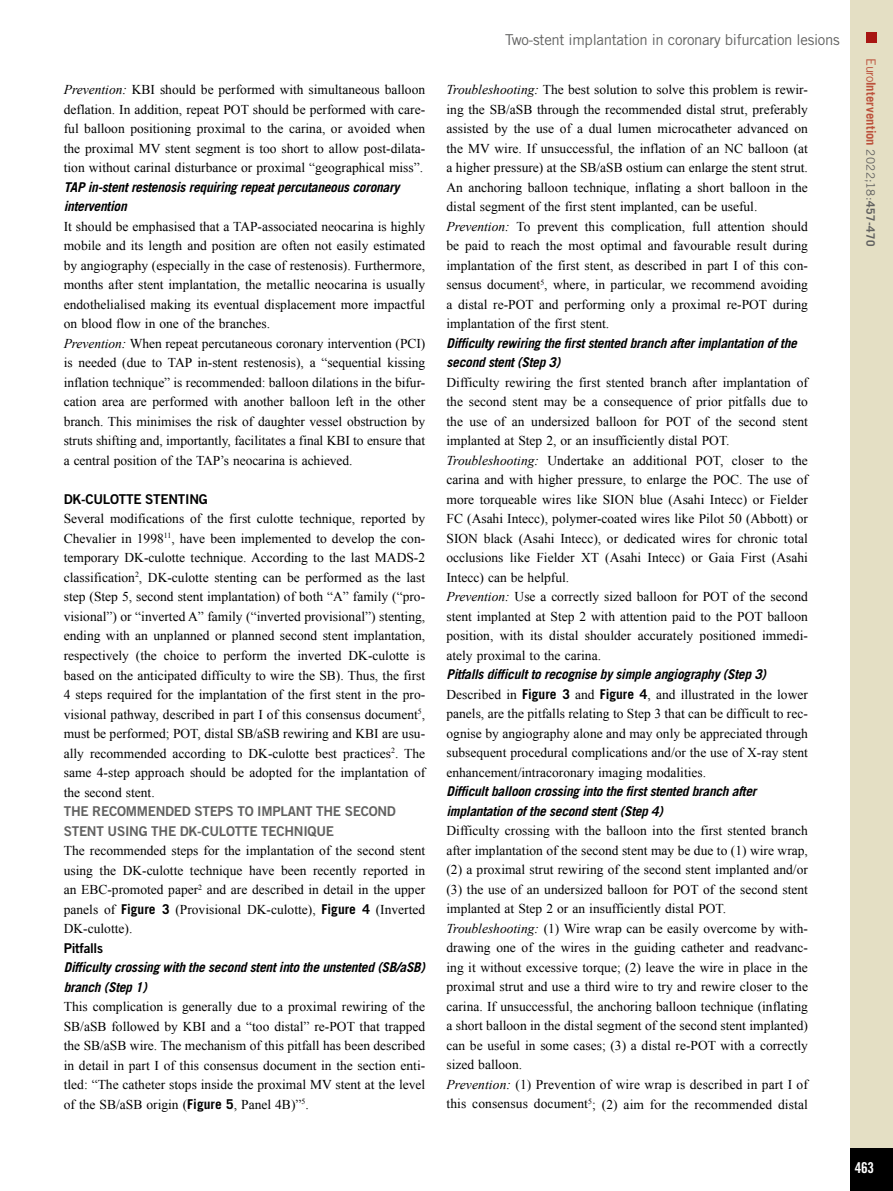
<style>
.page{position:relative;width:893px;height:1191px;background:#fff}
.page>*{position:absolute;margin:0;border:0;box-sizing:border-box;transform-origin:0 0}
.t1{font:15px "Trade Gothic LT Std";letter-spacing:-.02em;color:#626261}
.t2{font:15px "Trade Gothic LT Std Bd Cn 20";color:#fff}
.t3{font:13.5px/19.5px "Times New Roman";color:#000;text-align:justify}
.t4{font:italic 700 13.5px/19.5px "Trade Gothic LT Std";letter-spacing:-.02em;color:#000}
.t5{font:13.5px/19.5px "Trade Gothic LT Std Bd 2";letter-spacing:-.02em;color:#626261}
.t6{font:13.5px "Trade Gothic LT Std Bd 2";letter-spacing:-.02em;color:#000}
.t7{font:700 12.75px "Trade Gothic LT Std";letter-spacing:.005em;color:#bc523c}
.s1{font-style:italic}
.s2{font-family:"Trade Gothic LT Std";font-weight:700}
.s3{font-weight:400}
.s4{font-weight:400;font-size:11.7px;color:#626261}
.s5{font-size:11.7px;color:#626261}
</style>
<div class="page">
<div style="left:850px;top:0;width:43px;height:1191px;background:#e4dfc4"></div>
<div style="left:850px;top:1148px;width:43px;height:43px;background:#000"></div>
<div style="left:866px;top:32px;width:11px;height:10px;background:#a81613"></div>
<p class="t3" style="left:64px;top:80px;width:363px"><span class="s1">Prevention:</span> KBI should be performed with simultaneous balloon deflation. In addition, repeat POT should be performed with care&shy;ful balloon positioning proximal to the carina, or avoided when the proximal MV stent segment is too short to allow post-dilata&shy;tion without carinal disturbance or proximal “geographical miss”.</p>
<p class="t4" style="left:64px;top:177px;width:337px">TAP in-stent restenosis requiring repeat percutaneous coronary intervention</p>
<p class="t3" style="left:64px;top:216px;width:363px;text-align:left">It should be emphasised that a TAP-associated neocarina is highly mobile and its length and position are often not easily estimated by angiography (especially in the case of restenosis). Furthermore, months after stent implantation, the metallic neocarina is usually endothelialised making its eventual displacement more impactful on blood flow in one of the branches.<br><span class="s1">Prevention:</span> When repeat percutaneous coronary intervention (PCI) is needed (due to TAP in-stent restenosis), a “sequential kissing inflation technique” is recommended: balloon dilations in the bifur&shy;cation area are performed with another balloon left in the other branch. This minimises the risk of daughter vessel obstruction by struts shifting and, importantly, facilitates a final KBI to ensure that a central position of the TAP’s neocarina is achieved.</p>
<p class="t6" style="left:64px;top:490px;width:146px">DK-CULOTTE STENTING</p>
<p class="t3" style="left:64px;top:509px;width:363px">Several modifications of the first culotte technique, reported by Chevalier in 1998<sup>11</sup>, have been implemented to develop the con&shy;temporary DK-culotte technique. According to the last MADS-2 classification<sup>2</sup>, DK-culotte stenting can be performed as the last step (Step 5, second stent implantation) of both “A” family (“pro&shy;visional”) or “inverted A” family (“inverted provisional”) stenting, ending with an unplanned or planned second stent implantation, respectively (the choice to perform the inverted DK-culotte is based on the anticipated difficulty to wire the SB). Thus, the first 4 steps required for the implantation of the first stent in the pro&shy;visional pathway, described in part I of this consensus document<sup>5</sup>, must be performed; POT, distal SB/aSB rewiring and KBI are usu&shy;ally recommended according to DK-culotte best practices<sup>2</sup>. The same 4-step approach should be adopted for the implantation of the second stent.</p>
<p class="t5" style="left:64px;top:801px;width:334px">THE RECOMMENDED STEPS TO IMPLANT THE SECOND<br>STENT USING THE DK-CULOTTE TECHNIQUE</p>
<p class="t3" style="left:64px;top:840px;width:363px">The recommended steps for the implantation of the second stent using the DK-culotte technique have been recently reported in an EBC-promoted paper<sup>2</sup> and are described in detail in the upper panels of <span class="s2">Figure 3</span> (Provisional DK-culotte), <span class="s2">Figure 4</span> (Inverted DK-culotte).</p>
<p class="t6" style="left:64px;top:939px;width:41px">Pitfalls</p>
<p class="t4" style="left:64px;top:957px;width:363px">Difficulty crossing with the second stent into the unstented (SB/aSB) branch (Step 1)</p>
<p class="t3" style="left:64px;top:996px;width:363px">This complication is generally due to a proximal rewiring of the SB/aSB followed by KBI and a “too distal” re-POT that trapped the SB/aSB wire. The mechanism of this pitfall has been described in detail in part I of this consensus document in the section enti&shy;tled: “The catheter stops inside the proximal MV stent at the level of the SB/aSB origin (<span class="s2">Figure 5</span>, Panel 4B)”<sup>5</sup>.</p>
<p class="t1" style="left:505px;top:30px;width:336px">Two-stent implantation in coronary bifurcation lesions</p>
<p class="t3" style="left:446px;top:80px;width:363px;text-align:left"><span class="s1">Troubleshooting:</span> The best solution to solve this problem is rewir&shy;ing the SB/aSB through the recommended distal strut, preferably assisted by the use of a dual lumen microcatheter advanced on the MV wire. If unsuccessful, the inflation of an NC balloon (at a higher pressure) at the SB/aSB ostium can enlarge the stent strut.<br>An anchoring balloon technique, inflating a short balloon in the distal segment of the first stent implanted, can be useful.<br><span class="s1">Prevention:</span> To prevent this complication, full attention should be paid to reach the most optimal and favourable result during implantation of the first stent, as described in part I of this con&shy;sensus document<sup>5</sup>, where, in particular, we recommend avoiding a distal re-POT and performing only a proximal re-POT during implantation of the first stent.</p>
<p class="t4" style="left:446px;top:333px;width:352px">Difficulty rewiring the first stented branch after implantation of the second stent (Step 3)</p>
<p class="t3" style="left:446px;top:372px;width:363px;text-align:left">Difficulty rewiring the first stented branch after implantation of the second stent may be a consequence of prior pitfalls due to the use of an undersized balloon for POT of the second stent implanted at Step 2, or an insufficiently distal POT.<br><span class="s1">Troubleshooting:</span> Undertake an additional POT, closer to the carina and with higher pressure, to enlarge the POC. The use of more torqueable wires like SION blue (Asahi Intecc) or Fielder FC (Asahi Intecc), polymer-coated wires like Pilot 50 (Abbott) or SION black (Asahi Intecc), or dedicated wires for chronic total occlusions like Fielder XT (Asahi Intecc) or Gaia First (Asahi Intecc) can be helpful.<br><span class="s1">Prevention:</span> Use a correctly sized balloon for POT of the second stent implanted at Step 2 with attention paid to the POT balloon position, with its distal shoulder accurately positioned immedi&shy;ately proximal to the carina.</p>
<p class="t4" style="left:446px;top:665px;width:321px">Pitfalls difficult to recognise by simple angiography (Step 3)</p>
<p class="t3" style="left:446px;top:684px;width:363px">Described in <span class="s2">Figure 3</span> and <span class="s2">Figure 4</span>, and illustrated in the lower panels, are the pitfalls relating to Step 3 that can be difficult to rec&shy;ognise by angiography alone and may only be appreciated through subsequent procedural complications and/or the use of X-ray stent enhancement/intracoronary imaging modalities.</p>
<p class="t4" style="left:446px;top:782px;width:311px">Difficult balloon crossing into the first stented branch after implantation of the second stent (Step 4)</p>
<p class="t3" style="left:446px;top:821px;width:363px;text-align:left">Difficulty crossing with the balloon into the first stented branch after implantation of the second stent may be due to (1) wire wrap, (2) a proximal strut rewiring of the second stent implanted and/or (3) the use of an undersized balloon for POT of the second stent implanted at Step 2 or an insufficiently distal POT.<br><span class="s1">Troubleshooting:</span> (1) Wire wrap can be easily overcome by with&shy;drawing one of the wires in the guiding catheter and readvanc&shy;ing it without excessive torque; (2) leave the wire in place in the proximal strut and use a third wire to try and rewire closer to the carina. If unsuccessful, the anchoring balloon technique (inflating a short balloon in the distal segment of the second stent implanted) can be useful in some cases; (3) a distal re-POT with a correctly sized balloon.<br><span class="s1">Prevention:</span> (1) Prevention of wire wrap is described in part I of this consensus document<sup>5</sup>; (2) aim for the recommended distal</p>
<p class="t7" style="left:879px;top:58px;width:190px;rotate:90deg"><span class="s3">Euro</span>Intervention <span class="s4">2022;18:</span><span class="s5">457-470</span></p>
<p class="t2" style="left:855px;top:1158px;width:21px">463</p>
</div>
